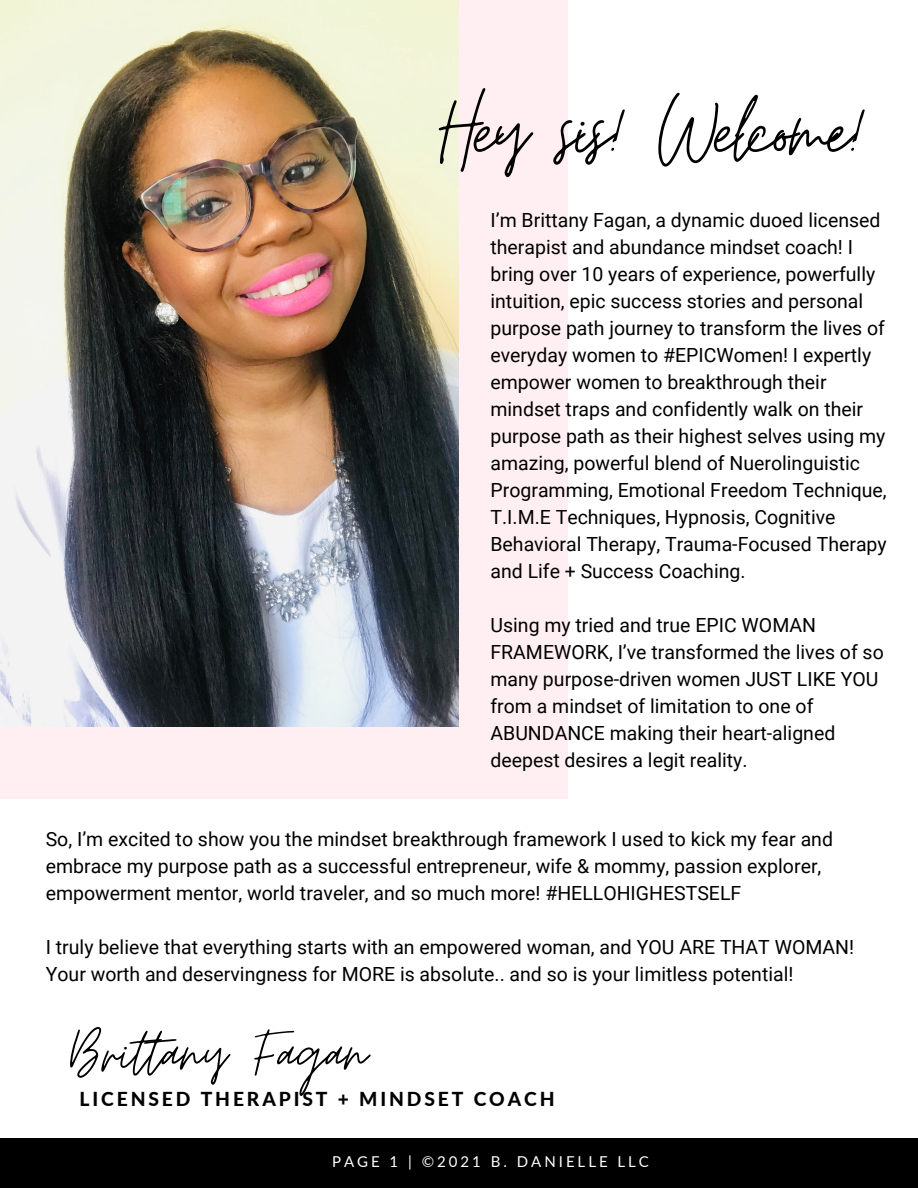
<style>
.page{position:relative;width:918px;height:1188px;background:#fff}
.page>*{position:absolute;margin:0;border:0;box-sizing:border-box;transform-origin:0 0}
.t1{font:105px "Moon Time";letter-spacing:-.05em;color:#000}
.t2{font:72px "Moon Time";color:#000}
.t3{font:19.5px/27px "Roboto";color:#000}
.t4{font:800 19.2px "Lato";letter-spacing:.15em;color:#000}
.t5{font:15px "Lato";letter-spacing:.2em;color:#fff}
</style>
<div class="page">
<div style="left:0;top:0;width:568px;height:799px;background:#ffeff3"></div>
<img style="left:0;top:0;width:459px;height:727px">
<div style="left:0;top:1139px;width:918px;height:49px;background:#000"></div>
<p class="t1" style="left:439px;top:67px;width:432px">Hey sis! Welcome!</p>
<p class="t3" style="left:490px;top:207px;width:398px">I’m Brittany Fagan, a dynamic duoed licensed therapist and abundance mindset coach! I bring over 10 years of experience, powerfully intuition, epic success stories and personal purpose path journey to transform the lives of everyday women to #EPICWomen! I expertly empower women to breakthrough their mindset traps and confidently walk on their purpose path as their highest selves using my amazing, powerful blend of Nuerolinguistic Programming, Emotional Freedom Technique, T.I.M.E Techniques, Hypnosis, Cognitive Behavioral Therapy, Trauma-Focused Therapy and Life + Success Coaching.</p>
<p class="t3" style="left:490px;top:612px;width:395px">Using my tried and true EPIC WOMAN FRAMEWORK, I’ve transformed the lives of so many purpose-driven women JUST LIKE YOU from a mindset of limitation to one of ABUNDANCE making their heart-aligned deepest desires a legit reality.</p>
<p class="t3" style="left:46px;top:825px;width:789px">So, I’m excited to show you the mindset breakthrough framework I used to kick my fear and embrace my purpose path as a successful entrepreneur, wife &amp; mommy, passion explorer, empowerment mentor, world traveler, and so much more! #HELLOHIGHESTSELF</p>
<p class="t3" style="left:46px;top:933px;width:810px">I truly believe that everything starts with an empowered woman, and YOU ARE THAT WOMAN!<br>Your worth and deservingness for MORE is absolute.. and so is your limitless potential!</p>
<p class="t2" style="left:70px;top:1009px;width:298px">Brit any Fagan</p>
<p class="t4" style="left:80px;top:1087px;width:476px">LICENSED THERAPIST + MINDSET COACH</p>
<p class="t5" style="left:332px;top:1153px;width:318px">PAGE 1 | ©2021 B. DANIELLE LLC</p>
</div>
